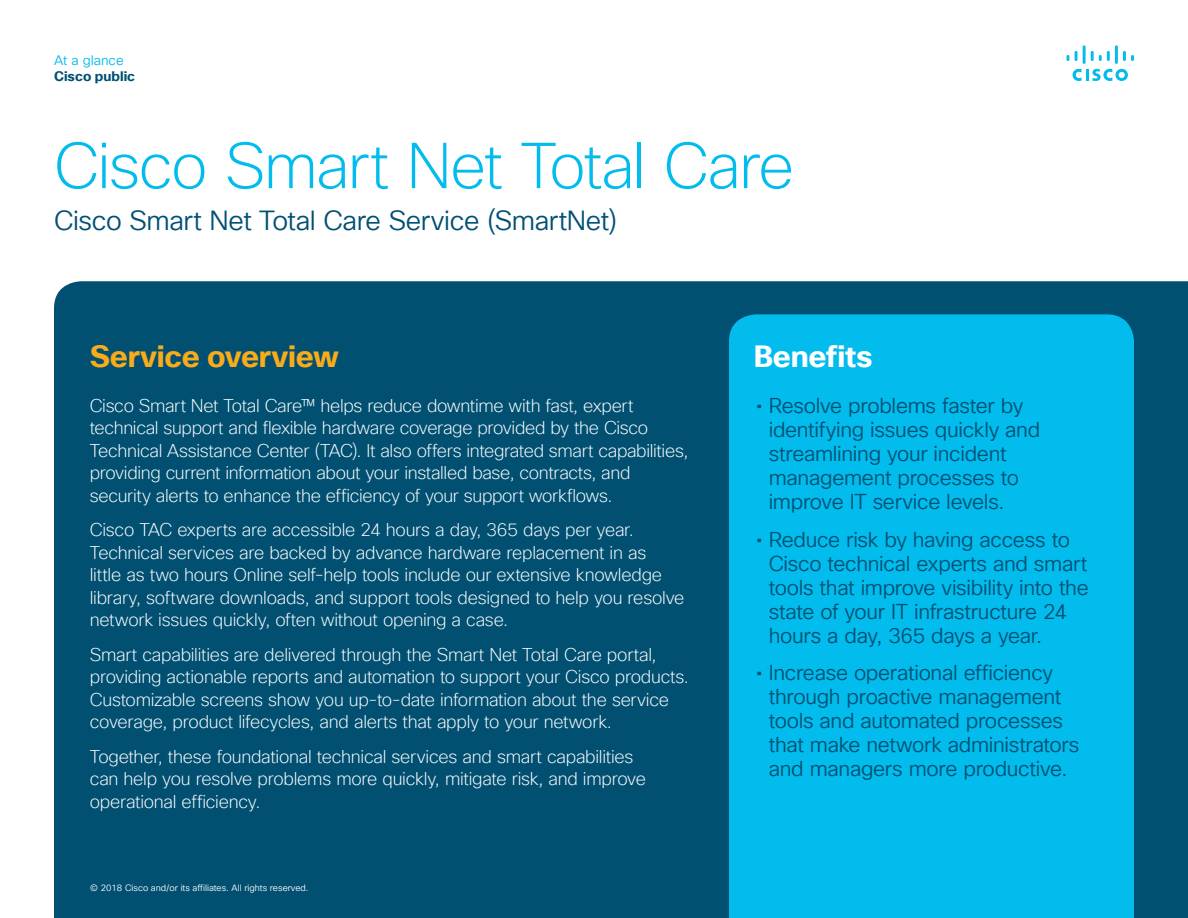
<style>
.page{position:relative;width:1188px;height:918px;background:#fff}
.page>*{position:absolute;margin:0;border:0;box-sizing:border-box;transform-origin:0 0}
.Title_Headline{font:200 63px "Cisco Sans TT";letter-spacing:-.025em;color:#01bcec}
.Intro_Heading{font:700 30px "Cisco Sans TT";letter-spacing:-.01em;color:#faab1a}
.Sidebar_Heading_Whit{font:700 30px "Cisco Sans TT";letter-spacing:-.01em;color:#fff}
.Title_Subhead{font:27px "Cisco Sans TT Light";letter-spacing:-.015em;color:#005073}
.t1{font:21px/24px "Cisco Sans TT Light";letter-spacing:-.015em;color:#005073}
.Intro{font:200 18px/22.5px "Cisco Sans TT";letter-spacing:-.015em;color:#fff}
.t2{font:700 13.5px "Cisco Sans TT";color:#005073}
.t3{font:13.5px "Cisco Sans TT Light";color:#01bcec}
.Footer_white{font:9px "Cisco Sans TT Light";color:#fff}
.s1{font-family:"Cisco Sans TT"}
</style>
<div class="page">
<svg style="left:1073px;top:69px;width:55px;height:12px"></svg>
<svg style="left:1067px;top:55px;width:2px;height:6px"></svg>
<svg style="left:1075px;top:51px;width:3px;height:10px"></svg>
<hr style="left:1083px;top:45px;width:3px;height:19px;background:#01bcec">
<svg style="left:1091px;top:51px;width:19px;height:10px"></svg>
<hr style="left:1115px;top:45px;width:3px;height:19px;background:#01bcec">
<svg style="left:1123px;top:51px;width:11px;height:10px"></svg>
<div style="left:54px;top:281px;width:1134px;height:637px;background:#015072"></div>
<div style="left:729px;top:314px;width:405px;height:604px;background:#01bcec"></div>
<p class="t3" style="left:54px;top:51px;width:71px">At a glance</p>
<p class="t2" style="left:54px;top:67px;width:83px">Cisco public</p>
<p class="Title_Headline" style="left:54px;top:125px;width:742px">Cisco Smart Net Total Care</p>
<p class="Title_Subhead" style="left:54px;top:203px;width:565px">Cisco Smart Net Total Care Service (SmartNet)</p>
<p class="Intro_Heading" style="left:90px;top:336px;width:251px">Service overview</p>
<p class="Intro" style="left:90px;top:395px;width:600px">Cisco Smart Net Total Care™ helps reduce downtime with fast, expert technical support and flexible hardware coverage provided by the Cisco Technical Assistance Center (TAC). It also offers integrated smart capabilities, providing current information about your installed base, contracts, and security alerts to enhance the efficiency of your support workflows.</p>
<p class="Intro" style="left:90px;top:519px;width:596px">Cisco TAC experts are accessible 24 hours a day, 365 days per year.<br>Technical services are backed by advance hardware replacement in as<br>little as two hours Online self-help tools include our extensive knowledge library, software downloads, and support tools designed to help you resolve network issues quickly, often without opening a case.</p>
<p class="Intro" style="left:90px;top:644px;width:601px">Smart capabilities are delivered through the Smart Net Total Care portal, providing actionable reports and automation to support your Cisco products.<br>Customizable screens show you up-to-date information about the service coverage, product lifecycles, and alerts that apply to your network.</p>
<p class="Intro" style="left:90px;top:746px;width:558px">Together, these foundational technical services and smart capabilities can help you resolve problems more quickly, mitigate risk, and improve operational efficiency.</p>
<p class="Footer_white" style="left:90px;top:882px;width:220px">© 2018 Cisco and/or its affiliates. All rights reserved.</p>
<p class="Sidebar_Heading_Whit" style="left:754px;top:336px;width:121px">Benefits</p>
<p class="t1" style="left:769px;top:395px;width:273px;text-indent:-13px"><span class="s1">•</span> Resolve problems faster by identifying issues quickly and streamlining your incident management processes to improve IT service levels.</p>
<p class="t1" style="left:769px;top:528px;width:322px;text-indent:-13px"><span class="s1">•</span> Reduce risk by having access to Cisco technical experts and smart tools that improve visibility into the state of your IT infrastructure 24 hours a day, 365 days a year.</p>
<p class="t1" style="left:769px;top:662px;width:312px;text-indent:-13px"><span class="s1">•</span> Increase operational efficiency through proactive management tools and automated processes that make network administrators and managers more productive.</p>
</div>
